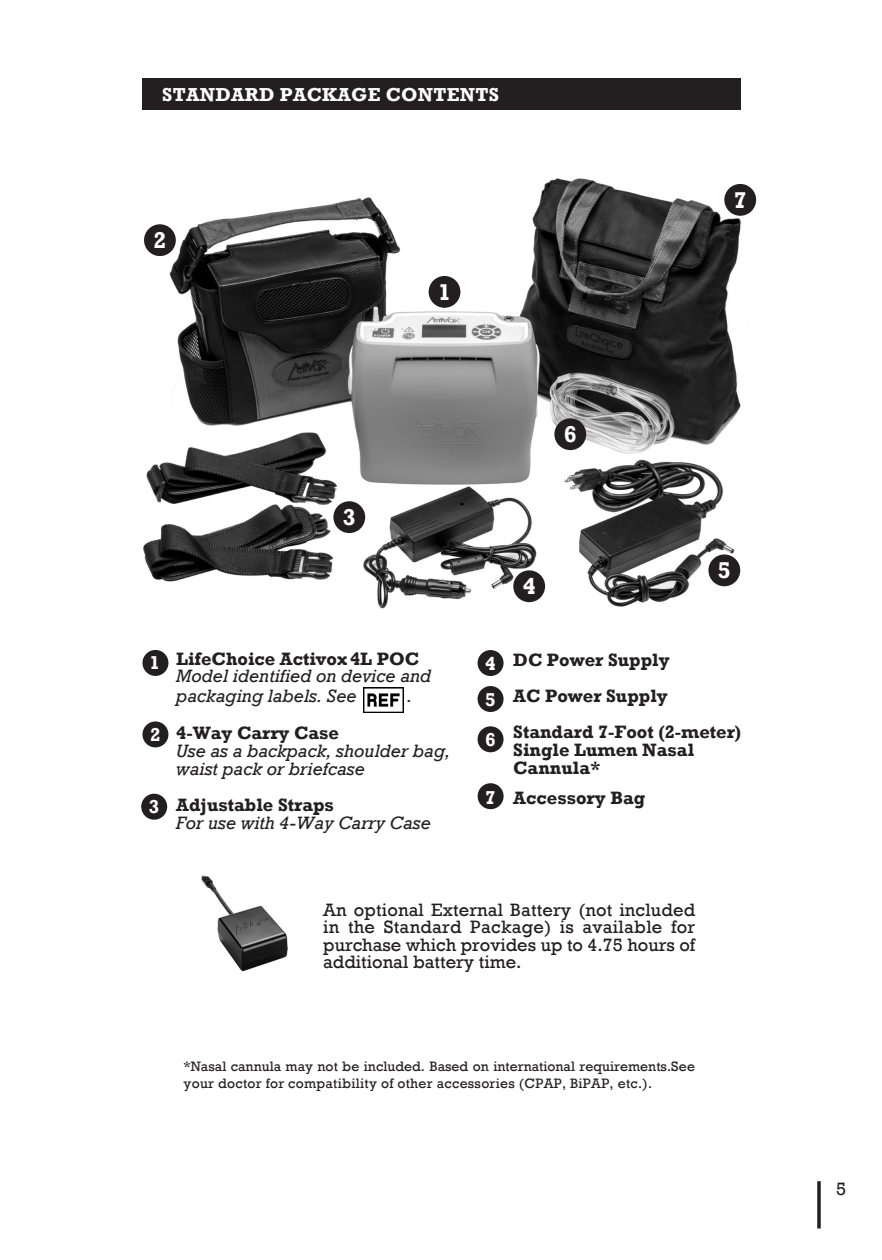
<style>
.page{position:relative;width:882px;height:1260px;background:#fff}
.page>*{position:absolute;margin:0;border:0;box-sizing:border-box;transform-origin:0 0}
.t1{font:700 23.45px "Rockwell";color:#fff}
.t2{font:700 19.25px "Rockwell";letter-spacing:.015em;color:#fff}
.t3{font:700 19.07px "Rockwell";color:#fff}
.t4{font:italic 18.38px/18px "Rockwell";color:#231f20}
.t5{font:18.38px/17.5px "Rockwell";color:#231f20;text-align:justify}
.t6{font:700 18.38px/18px "Rockwell";color:#231f20}
.t7{font:14px/17.5px "Rockwell";color:#231f20}
.s1{font-weight:700;font-style:normal}
</style>
<div class="page">
<img style="left:143px;top:178px;width:614px;height:431px">
<svg style="left:817px;top:1181px;width:4px;height:47px"></svg>
<div style="left:142px;top:79px;width:599px;height:31px;background:#231f20"></div>
<div style="left:724px;top:184px;width:32px;height:32px;background:#231f20;border-radius:50%"></div>
<div style="left:142px;top:650px;width:26px;height:26px;background:#231f20;border-radius:50%"></div>
<div style="left:142px;top:721px;width:26px;height:26px;background:#231f20;border-radius:50%"></div>
<div style="left:478px;top:686px;width:26px;height:26px;background:#231f20;border-radius:50%"></div>
<div style="left:478px;top:726px;width:26px;height:26px;background:#231f20;border-radius:50%"></div>
<div style="left:478px;top:783px;width:26px;height:26px;background:#231f20;border-radius:50%"></div>
<div style="left:141px;top:794px;width:26px;height:26px;background:#231f20;border-radius:50%"></div>
<div style="left:478px;top:650px;width:26px;height:26px;background:#231f20;border-radius:50%"></div>
<div style="left:429px;top:276px;width:31px;height:32px;background:#231f20;border-radius:50%"></div>
<div style="left:144px;top:224px;width:32px;height:32px;background:#231f20;border-radius:50%"></div>
<div style="left:708px;top:554px;width:32px;height:32px;background:#231f20;border-radius:50%"></div>
<div style="left:513px;top:570px;width:32px;height:32px;background:#231f20;border-radius:50%"></div>
<div style="left:554px;top:418px;width:32px;height:32px;background:#231f20;border-radius:50%"></div>
<div style="left:333px;top:501px;width:32px;height:32px;background:#231f20;border-radius:50%"></div>
<img style="left:201px;top:875px;width:87px;height:97px">
<img style="left:363px;top:688px;width:40px;height:24px">
<p class="t2" style="left:162px;top:82px;width:338px">STANDARD PACKAGE CONTENTS</p>
<p class="t1" style="left:153px;top:226px;width:14px">2</p>
<p class="t1" style="left:438px;top:278px;width:14px">1</p>
<p class="t1" style="left:734px;top:186px;width:14px">7</p>
<p class="t1" style="left:343px;top:503px;width:14px">3</p>
<p class="t3" style="left:149px;top:651px;width:12px">1</p>
<p class="t3" style="left:150px;top:723px;width:12px">2</p>
<p class="t3" style="left:149px;top:795px;width:12px">3</p>
<p class="t6" style="left:176px;top:649px;width:244px">LifeChoice Activox 4L POC</p>
<p class="t4" style="left:176px;top:667px;width:257px;line-height:19.2px">Model identified on device and packaging labels. See</p>
<p class="t4" style="left:407px;top:687px;width:7px">.</p>
<p class="t6" style="left:176px;top:724px;width:164px">4-Way Carry Case</p>
<p class="t4" style="left:176px;top:742px;width:276px">Use as a backpack, shoulder bag, waist pack or briefcase</p>
<p class="t4" style="left:176px;top:796px;width:256px"><span class="s1">Adjustable Straps<br></span>For use with 4-Way Carry Case</p>
<p class="t1" style="left:564px;top:420px;width:14px">6</p>
<p class="t1" style="left:523px;top:572px;width:14px">4</p>
<p class="t1" style="left:718px;top:556px;width:14px">5</p>
<p class="t3" style="left:485px;top:652px;width:12px">4</p>
<p class="t3" style="left:485px;top:688px;width:12px">5</p>
<p class="t3" style="left:485px;top:728px;width:12px">6</p>
<p class="t3" style="left:485px;top:786px;width:12px">7</p>
<p class="t6" style="left:513px;top:651px;width:158px">DC Power Supply</p>
<p class="t6" style="left:513px;top:687px;width:156px">AC Power Supply</p>
<p class="t6" style="left:513px;top:723px;width:229px">Standard 7-Foot (2-meter)<br>Single Lumen Nasal<br>Cannula*</p>
<p class="t6" style="left:513px;top:789px;width:134px">Accessory Bag</p>
<p class="t5" style="left:323px;top:901px;width:374px">An optional External Battery (not included in the Standard Package) is available for purchase which provides up to 4.75 hours of additional battery time.</p>
<p class="t7" style="left:184px;top:1057px;width:513px">*Nasal cannula may not be included. Based on international requirements.See your doctor for compatibility of other accessories (CPAP, BiPAP, etc.).</p>
<p class="t5" style="left:836px;top:1181px;width:11px">5</p>
</div>
